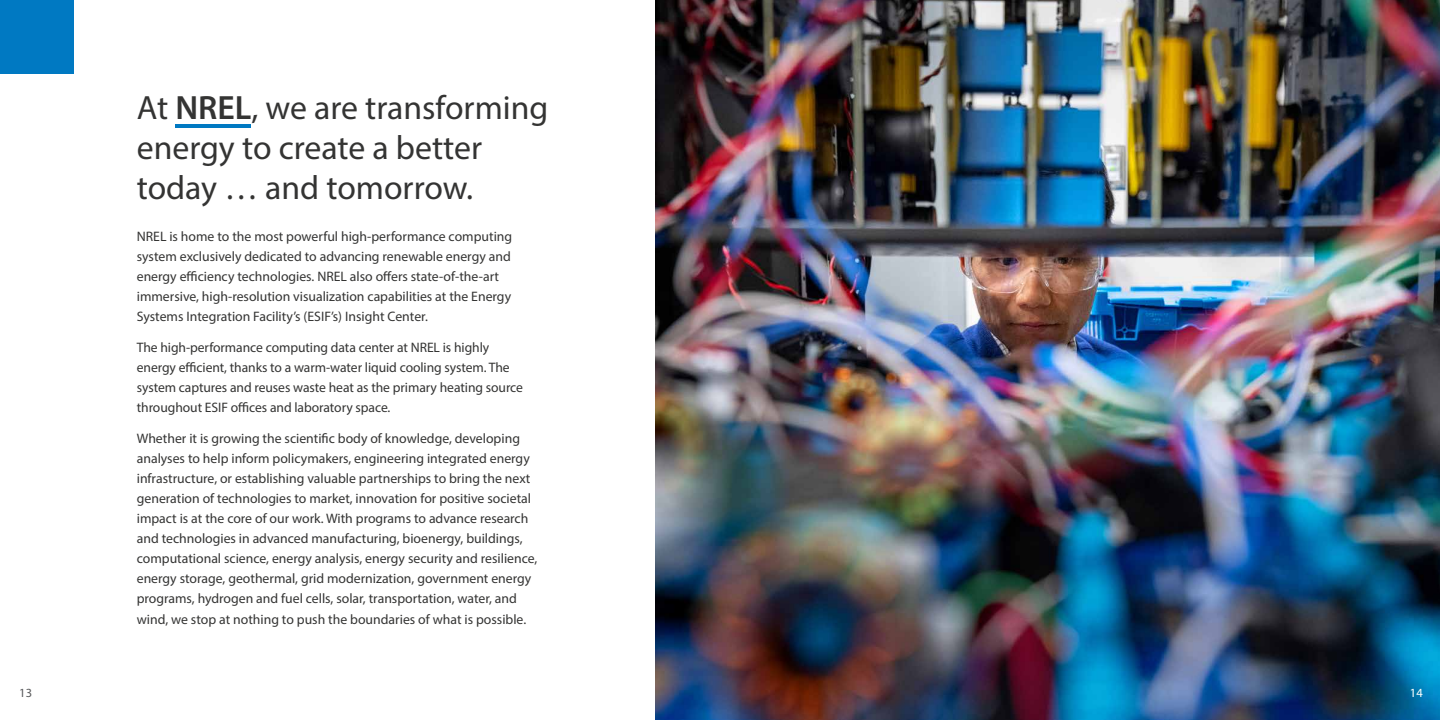
<style>
.page{position:relative;width:1440px;height:720px;background:#fff}
.page>*{position:absolute;margin:0;border:0;box-sizing:border-box;transform-origin:0 0}
.t1{font:33.75px/40px "Myriad Pro";color:#343433}
.t2{font:13.75px/20px "Myriad Pro";color:#343433}
.t3{font:12.5px "Myriad Pro";color:#58595b}
.t4{font:12.5px "Myriad Pro";color:#fff}
.s1{font-weight:600}
</style>
<div class="page">
<div style="left:0;top:0;width:74px;height:74px;background:#0079c2"></div>
<hr style="left:176px;top:125px;width:75px;height:3px;background:#0079c2">
<img style="left:655px;top:0;width:785px;height:720px">
<p class="t1" style="left:137px;top:87px;width:413px">At <span class="s1">NREL</span>, we are transforming energy to create a better today … and tomorrow.</p>
<p class="t2" style="left:137px;top:226px;width:377px">NREL is home to the most powerful high-performance computing system exclusively dedicated to advancing renewable energy and energy efciency technologies. NREL also ofers state-of-the-art immersive, high-resolution visualization capabilities at the Energy Systems Integration Facility’s (ESIF’s) Insight Center.</p>
<p class="t2" style="left:137px;top:337px;width:388px">The high-performance computing data center at NREL is highly energy efcient, thanks to a warm-water liquid cooling system. The system captures and reuses waste heat as the primary heating source throughout ESIF ofces and laboratory space.</p>
<p class="t2" style="left:137px;top:428px;width:402px">Whether it is growing the scientifc body of knowledge, developing analyses to help inform policymakers, engineering integrated energy infrastructure, or establishing valuable partnerships to bring the next generation of technologies to market, innovation for positive societal impact is at the core of our work. With programs to advance research and technologies in advanced manufacturing, bioenergy, buildings, computational science, energy analysis, energy security and resilience, energy storage, geothermal, grid modernization, government energy programs, hydrogen and fuel cells, solar, transportation, water, and</p>
<p class="t2" style="left:137px;top:610px;width:391px">wind, we stop at nothing to push the boundaries of what is possible.</p>
<p class="t3" style="left:19px;top:685px;width:14px">13</p>
<p class="t4" style="left:1410px;top:685px;width:14px">14</p>
</div>
